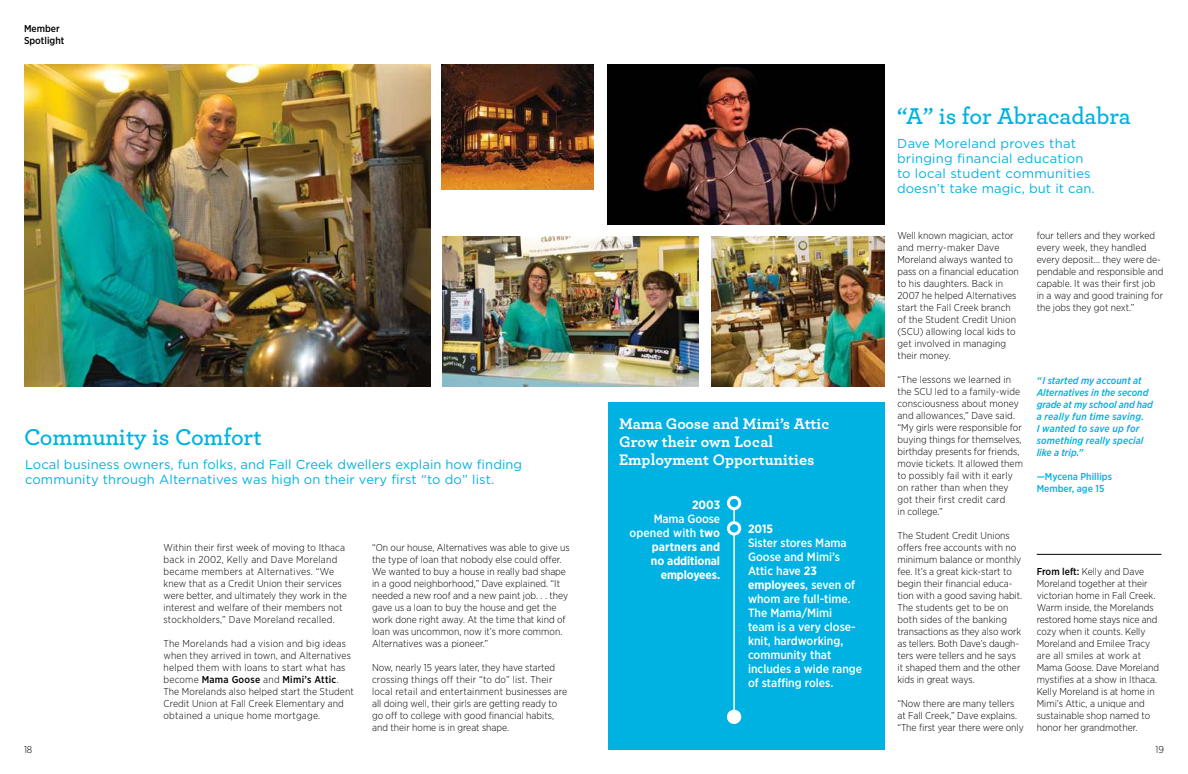
<style>
.page{position:relative;width:1188px;height:774px;background:#fff}
.page>*{position:absolute;margin:0;border:0;box-sizing:border-box;transform-origin:0 0}
.t1{font:600 24px "Archer";letter-spacing:-.01em;color:#00b2e2}
.t2{font:700 16px/18px "Archer";letter-spacing:.005em;color:#fff}
.t3{font:13px/15px "Gotham";letter-spacing:.01em;color:#00b2e2}
.t4{font:500 12px/14px "Gotham Narrow";color:#fff}
.t5{font:700 12px/14px "Gotham Narrow";letter-spacing:-.01em;color:#fff;text-align:right}
.t6{font:300 10px/12px "Gotham Narrow";color:#000}
.t7{font:italic 500 10px/12px "Gotham Narrow";color:#00b2e2}
.t8{font:500 10px/12px "Gotham Narrow";color:#00b2e2}
.t9{font:500 10px/12px "Gotham Narrow";color:#000}
.s1{font-weight:500}
.s2{font-weight:700}
</style>
<div class="page">
<div style="left:608px;top:402px;width:276px;height:348px;background:#00b2e2"></div>
<img style="left:24px;top:65px;width:406px;height:322px">
<img style="left:442px;top:236px;width:257px;height:151px">
<img style="left:711px;top:237px;width:174px;height:150px">
<img style="left:608px;top:65px;width:277px;height:159px">
<img style="left:441px;top:65px;width:153px;height:125px">
<hr style="left:1037px;top:554px;width:124px;height:1px;background:#000">
<hr style="left:733px;top:503px;width:2px;height:211px;background:#fff">
<div style="left:728px;top:711px;width:12px;height:11px;background:#fff;border-radius:50%"></div>
<div style="left:727px;top:710px;width:14px;height:14px;border:3px solid #fff;border-radius:50%"></div>
<div style="left:728px;top:497px;width:12px;height:12px;background:#00b2e2;border-radius:50%"></div>
<div style="left:727px;top:496px;width:14px;height:14px;border:3px solid #fff;border-radius:50%"></div>
<div style="left:728px;top:523px;width:12px;height:11px;background:#00b2e2;border-radius:50%"></div>
<div style="left:727px;top:521px;width:14px;height:15px;border:3px solid #fff;border-radius:50%"></div>
<p class="t9" style="left:24px;top:22px;width:42px">Member<br>Spotlight</p>
<h1 class="t1" style="left:24px;top:419px;width:239px">Community is Comfort</h1>
<h3 class="t3" style="left:25px;top:456px;width:499px">Local business owners, fun folks, and Fall Creek dwellers explain how finding community through Alternatives was high on their very first “to do” list.</h3>
<p class="t6" style="left:164px;top:541px;width:185px">Within their first week of moving to Ithaca back in 2002, Kelly and Dave Moreland became members at Alternatives. “We knew that as a Credit Union their services were better, and ultimately they work in the interest and welfare of their members not stockholders,” Dave Moreland recalled.</p>
<p class="t6" style="left:164px;top:637px;width:192px">The Morelands had a vision and big ideas when they arrived in town, and Alternatives helped them with loans to start what has become <span class="s1">Mama Goose</span> and <span class="s1">Mimi’s Attic</span>.<br>The Morelands also helped start the Student Credit Union at Fall Creek Elementary and obtained a unique home mortgage.</p>
<p class="t6" style="left:372px;top:541px;width:199px">“On our house, Alternatives was able to give us the type of loan that nobody else could offer.<br>We wanted to buy a house in really bad shape in a good neighborhood,” Dave explained. “It needed a new roof and a new paint job. . . they gave us a loan to buy the house and get the work done right away. At the time that kind of loan was uncommon, now it’s more common.<br>Alternatives was a pioneer.”</p>
<p class="t6" style="left:372px;top:661px;width:197px">Now, nearly 15 years later, they have started crossing things off their “to do” list. Their local retail and entertainment businesses are all doing well, their girls are getting ready to go off to college with good financial habits, and their home is in great shape.</p>
<h2 class="t2" style="left:619px;top:414px;width:212px">Mama Goose and Mimi’s Attic<br>Grow their own Local<br>Employment Opportunities</h2>
<p class="t5" style="left:692px;top:497px;width:30px">2003</p>
<p class="t5" style="left:629px;top:511px;width:92px"><span class="s1">Mama Goose opened with</span> two partners and<br>no additional employees.</p>
<p class="t5" style="left:748px;top:522px;width:27px">2015</p>
<p class="t4" style="left:748px;top:536px;width:116px">Sister stores Mama<br>Goose and Mimi’s<br>Attic have <span class="s2">23 employees</span>, seven of whom are full-time.<br>The Mama/Mimi<br>team is a very close&shy;knit, hardworking, community that includes a wide range of staffing roles.</p>
<h1 class="t1" style="left:897px;top:98px;width:235px">“A” is for Abracadabra</h1>
<h3 class="t3" style="left:897px;top:136px;width:199px">Dave Moreland proves that bringing financial education to local student communities doesn’t take magic, but it can.</h3>
<p class="t6" style="left:1037px;top:229px;width:128px">four tellers and they worked every week, they handled every deposit... they were de&shy;pendable and responsible and capable. It was their first job in a way and good training for the jobs they got next.”</p>
<p class="t6" style="left:898px;top:229px;width:123px">Well known magician, actor and merry-maker Dave<br>Moreland always wanted to pass on a financial education to his daughters. Back in<br>2007 he helped Alternatives start the Fall Creek branch of the Student Credit Union (SCU) allowing local kids to get involved in managing their money.</p>
<p class="t6" style="left:898px;top:373px;width:127px">“The lessons we learned in the SCU led to a family-wide consciousness about money and allowances,” Dave said. “My girls were responsible for buying things for themselves, birthday presents for friends, movie tickets. It allowed them to possibly fail with it early on rather than when they got their first credit card<br>in college.”</p>
<p class="t6" style="left:898px;top:529px;width:126px">The Student Credit Unions offers free accounts with no minimum balance or monthly fee. It’s a great kick-start to begin their financial educa&shy;tion with a good saving habit.<br>The students get to be on both sides of the banking transactions as they also work as tellers. Both Dave’s daugh&shy;ters were tellers and he says it shaped them and the other kids in great ways.</p>
<p class="t6" style="left:898px;top:697px;width:128px">“Now there are many tellers at Fall Creek,” Dave explains. “The first year there were only</p>
<p class="t7" style="left:1037px;top:374px;width:118px">“I started my account at<br>Alternatives in the second grade at my school and had a really fun time saving.<br>I wanted to save up for something really special like a trip.”</p>
<p class="t8" style="left:1037px;top:470px;width:77px">—Mycena Phillips<br>Member, age 15</p>
<p class="t6" style="left:1037px;top:565px;width:124px"><span class="s1">From left:</span> Kelly and Dave<br>Moreland together at their victorian home in Fall Creek.<br>Warm inside, the Morelands restored home stays nice and cozy when it counts. Kelly<br>Moreland and Emilee Tracy are all smiles at work at<br>Mama Goose. Dave Moreland mystifies at a show in Ithaca.<br>Kelly Moreland is at home in<br>Mimi’s Attic, a unique and sustainable shop named to honor her grandmother.</p>
<p class="t6" style="left:24px;top:743px;width:10px">18</p>
<p class="t6" style="left:1156px;top:743px;width:10px">19</p>
</div>
